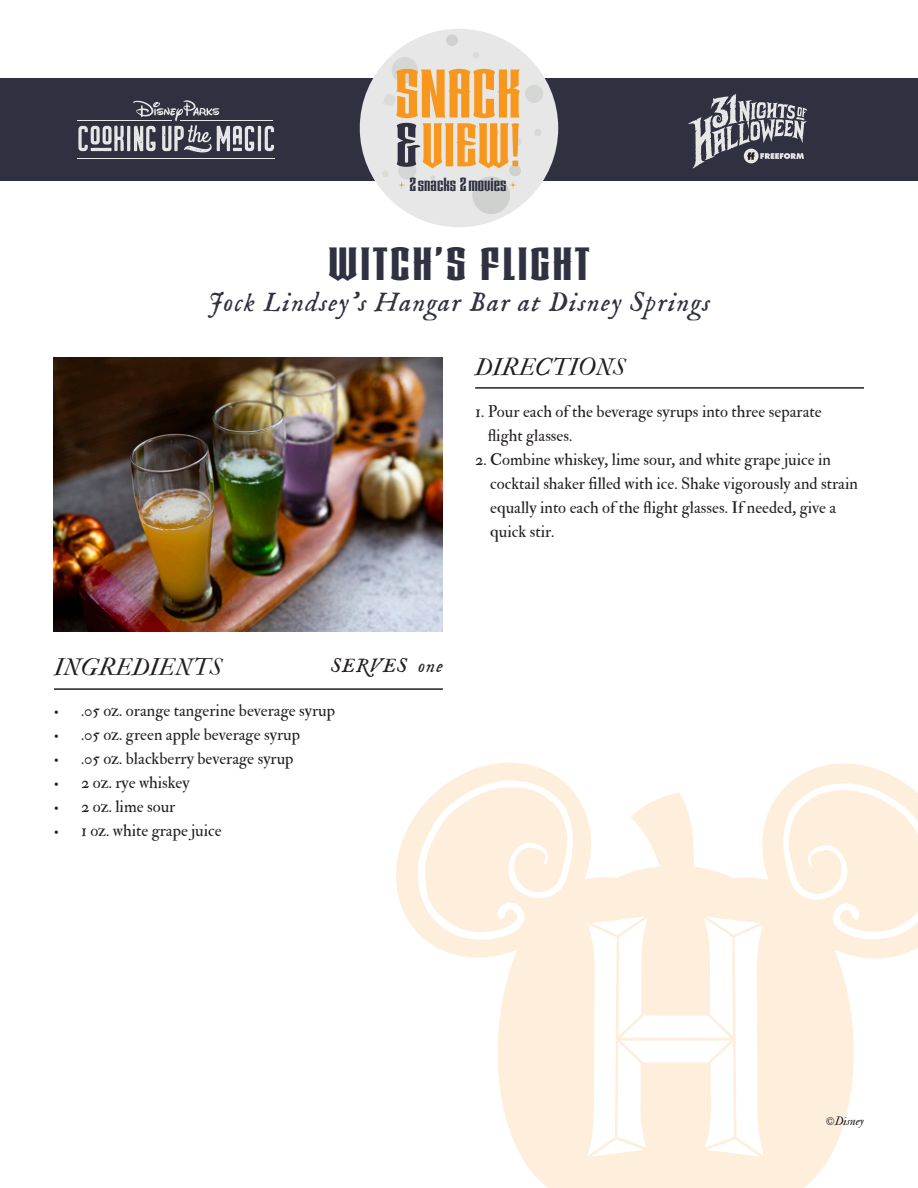
<style>
.page{position:relative;width:918px;height:1188px;background:#fff}
.page>*{position:absolute;margin:0;border:0;box-sizing:border-box;transform-origin:0 0}
.t1{font:68.55px "Taurunum Tall";color:#f7971d}
.t2{font:61.5px "Taurunum Tall";color:#f7971d}
.t3{font:46.5px "Taurunum";letter-spacing:.05em;color:#303141}
.t4{font:27px "IM FELL English PRO Italic";letter-spacing:.05em;color:#303141}
.t5{font:24px "IM FELL French Canon PRO Italic";color:#231f20}
.t6{font:19.5px "IM FELL English PRO Italic";letter-spacing:.05em;color:#231f20}
.t7{font:19.05px "Taurunum Tall";color:#2f3040}
.t8{font:16.5px/24px "IM FELL Double Pica PRO Roman";color:#231f20}
.t9{font:12px "IM FELL Double Pica PRO Italic";color:#231f20}
.s1{color:#2f3040}
</style>
<div class="page">
<svg style="left:396px;top:762px;width:522px;height:426px;fill:#fdefdc"></svg>
<img style="left:54px;top:357px;width:389px;height:275px">
<hr style="left:54px;top:688px;width:389px;height:2px;background:#231f20">
<div style="left:0;top:78px;width:918px;height:103px;background:#2f3040"></div>
<svg style="left:78px;top:100px;width:196px;height:53px"></svg>
<hr style="left:180px;top:120px;width:92px;height:1px;background:#e6e7e6">
<hr style="left:77px;top:120px;width:94px;height:1px;background:#e6e7e6">
<hr style="left:77px;top:158px;width:197px;height:1px;background:#e6e7e6">
<svg style="left:688px;top:94px;width:119px;height:75px"></svg>
<div style="left:360px;top:29px;width:198px;height:198px;background:#e6e7e6;border-radius:50%"></div>
<div style="left:392px;top:57px;width:26px;height:26px;background:#d5d7d5;border-radius:50%"></div>
<div style="left:384px;top:94px;width:12px;height:12px;background:#dadcda;border-radius:50%"></div>
<div style="left:473px;top:52px;width:6px;height:7px;background:#dadcda;border-radius:50%"></div>
<div style="left:382px;top:171px;width:7px;height:6px;background:#dadcda;border-radius:50%"></div>
<div style="left:525px;top:85px;width:18px;height:18px;background:#d5d7d5;border-radius:50%"></div>
<div style="left:398px;top:161px;width:18px;height:19px;background:#d5d7d5;border-radius:50%"></div>
<svg style="left:498px;top:73px;width:5px;height:5px"></svg>
<div style="left:509px;top:165px;width:12px;height:11px;background:#cfd1cf;border-radius:50%"></div>
<div style="left:446px;top:34px;width:12px;height:12px;background:#cfd1cf;border-radius:50%"></div>
<div style="left:515px;top:138px;width:7px;height:7px;background:#dadcda;border-radius:50%"></div>
<svg style="left:494px;top:130px;width:5px;height:5px"></svg>
<svg style="left:431px;top:176px;width:4px;height:4px"></svg>
<div style="left:534px;top:129px;width:8px;height:7px;background:#d8d9d8;border-radius:50%"></div>
<svg style="left:398px;top:182px;width:7px;height:7px"></svg>
<svg style="left:472px;top:175px;width:44px;height:39px"></svg>
<hr style="left:475px;top:387px;width:389px;height:2px;background:#231f20">
<p class="t1" style="left:395px;top:57px;width:128px">SNACK</p>
<p class="t2" style="left:394px;top:112px;width:128px"><span class="s1">&amp;</span>VIEW!</p>
<p class="t7" style="left:409px;top:174px;width:99px">2snacks 2movies</p>
<p class="t3" style="left:328px;top:239px;width:263px">WITCH’S FLIGHT</p>
<p class="t4" style="left:208px;top:287px;width:504px">Jock Lindsey’s Hangar Bar at Disney Springs</p>
<p class="t5" style="left:475px;top:353px;width:152px">DIRECTIONS</p>
<p class="t8" style="left:488px;top:400px;width:335px;text-indent:-13px">1. Pour each of the beverage syrups into three separate flight glasses.</p>
<p class="t8" style="left:490px;top:448px;width:369px;text-indent:-15px">2. Combine whiskey, lime sour, and white grape juice in cocktail shaker filled with ice. Shake vigorously and strain equally into each of the flight glasses. If needed, give a quick stir.</p>
<p class="t5" style="left:54px;top:653px;width:169px">INGREDIENTS</p>
<p class="t8" style="left:54px;top:699px;width:283px">• .05 oz. orange tangerine beverage syrup</p>
<p class="t8" style="left:54px;top:723px;width:248px">• .05 oz. green apple beverage syrup</p>
<p class="t8" style="left:54px;top:747px;width:241px">• .05 oz. blackberry beverage syrup</p>
<p class="t8" style="left:54px;top:771px;width:137px">• 2 oz. rye whiskey</p>
<p class="t8" style="left:54px;top:795px;width:123px">• 2 oz. lime sour</p>
<p class="t8" style="left:54px;top:819px;width:169px">• 1 oz. white grape juice</p>
<p class="t6" style="left:331px;top:654px;width:114px">SERVES one</p>
<p class="t9" style="left:826px;top:1113px;width:40px">©Disney</p>
</div>
